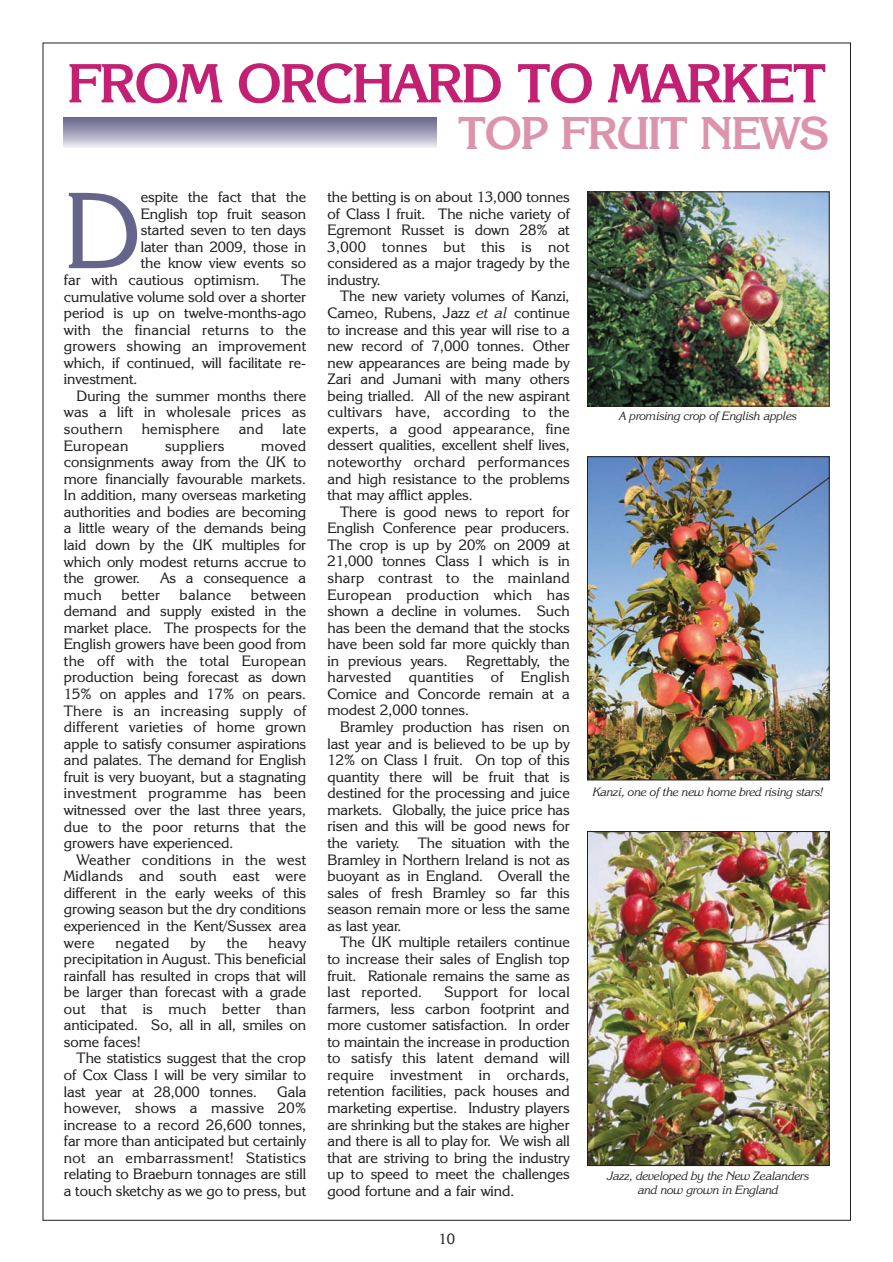
<style>
.page{position:relative;width:893px;height:1262px;background:#fff}
.page>*{position:absolute;margin:0;border:0;box-sizing:border-box;transform-origin:0 0}
.t1{font:107.7px "Korinna IT Cby BT";color:#67648b}
.t2{font:700 54.75px "Korinna IT Cby BT";letter-spacing:-.025em;color:#c31f73}
.t3{font:700 45.75px "Korinna IT Cby BT";letter-spacing:-.025em;color:#dc93ac}
.t4{font:15px/16.5px "Korinna IT Cby BT";color:#231f20;text-align:justify}
.t5{font:15px "Korinna IT Cby BT";letter-spacing:.02em;color:#231f20}
.t6{font:italic 12px/13.5px "Korinna IT Cby BT";letter-spacing:-.015em;color:#231f20;text-align:center}
.s1{font-style:italic}
</style>
<div class="page">
<img style="left:589px;top:193px;width:238px;height:211px">
<div style="left:587px;top:191px;width:242px;height:215px;border:1px solid #231f20"></div>
<img style="left:589px;top:458px;width:238px;height:320px">
<div style="left:587px;top:456px;width:242px;height:324px;border:1px solid #231f20"></div>
<img style="left:589px;top:833px;width:238px;height:331px">
<div style="left:587px;top:831px;width:242px;height:335px;border:1px solid #231f20"></div>
<div style="left:64px;top:117px;width:372px;height:30px;background:linear-gradient(to bottom,#626089,#dfdfe9)"></div>
<h2 class="t2" style="left:68px;top:64px;width:760px">FROM ORCHARD TO MARKET</h2>
<h3 class="t3" style="left:458px;top:117px;width:373px">TOP FRUIT NEWS</h3>
<h1 class="t1" style="left:64px;top:193px;width:79px">D</h1>
<p class="t4" style="left:141px;top:190px;width:167px">espite the fact that the</p>
<p class="t4" style="left:141px;top:207px;width:167px">English top fruit season</p>
<p class="t4" style="left:141px;top:223px;width:167px">started seven to ten days</p>
<p class="t4" style="left:141px;top:240px;width:167px">later than 2009, those in</p>
<p class="t4" style="left:141px;top:256px;width:167px">the know view events so</p>
<p class="t4" style="left:64px;top:273px;width:198px">far with cautious optimism.</p>
<p class="t4" style="left:64px;top:273px;width:244px;text-indent:217px">The cumulative volume sold over a shorter period is up on twelve-months-ago with the financial returns to the growers showing an improvement which, if continued, will facilitate re&shy;investment.</p>
<p class="t4" style="left:64px;top:389px;width:244px;text-indent:13px">During the summer months there was a lift in wholesale prices as southern</p>
<p class="t5" style="left:142px;top:423px;width:79px">hemisphere</p>
<p class="t4" style="left:239px;top:422px;width:26px">and</p>
<p class="t4" style="left:282px;top:422px;width:25px">late</p>
<p class="t4" style="left:64px;top:439px;width:244px;text-indent:197px">moved consignments away from the UK to more financially favourable markets.<br>In addition, many overseas marketing authorities and bodies are becoming a little weary of the demands being laid down by the UK multiples for which only modest returns accrue to the grower.</p>
<p class="t5" style="left:64px;top:440px;width:66px">European</p>
<p class="t5" style="left:165px;top:440px;width:61px">suppliers</p>
<p class="t4" style="left:160px;top:571px;width:147px">As a consequence a</p>
<p class="t4" style="left:64px;top:588px;width:244px;text-indent:187px">between demand and supply existed in the market place. The prospects for the English growers have been good from the off with the total European production being forecast as down 15% on apples and 17% on pears.<br>There is an increasing supply of different varieties of home grown apple to satisfy consumer aspirations and palates. The demand for English fruit is very buoyant, but a stagnating investment programme has been witnessed over the last three years, due to the poor returns that the growers have experienced.</p>
<p class="t4" style="left:64px;top:853px;width:244px;text-indent:13px">Weather conditions in the west Midlands and south east were different in the early weeks of this growing season but the dry conditions experienced in the Kent/Sussex area were</p>
<p class="t4" style="left:64px;top:588px;width:39px">much</p>
<p class="t4" style="left:121px;top:588px;width:40px">better</p>
<p class="t5" style="left:180px;top:589px;width:53px">balance</p>
<p class="t4" style="left:64px;top:935px;width:244px;text-indent:205px">heavy precipitation in August. This beneficial rainfall has resulted in crops that will be larger than forecast with a grade out that is much better than anticipated. So, all in all, smiles on some faces!</p>
<p class="t4" style="left:64px;top:1051px;width:244px;text-indent:13px">The statistics suggest that the crop of Cox Class I will be very similar to last year at 28,000 tonnes.</p>
<p class="t5" style="left:116px;top:937px;width:55px">negated</p>
<p class="t4" style="left:190px;top:935px;width:17px">by</p>
<p class="t4" style="left:227px;top:935px;width:22px">the</p>
<p class="t4" style="left:64px;top:1084px;width:244px;text-indent:213px">Gala however, shows a massive 20% increase to a record 26,600 tonnes, far more than anticipated but certainly not an embarrassment! Statistics relating to Braeburn tonnages are still a touch sketchy as we go to press, but</p>
<p class="t4" style="left:327px;top:190px;width:244px">the betting is on about 13,000 tonnes of Class I fruit. The niche variety of Egremont Russet is down 28% at 3,000 tonnes but this is not considered as a major tragedy by the industry.</p>
<p class="t4" style="left:327px;top:289px;width:244px;text-indent:13px">The new variety volumes of Kanzi, Cameo, Rubens, Jazz <span class="s1">et al</span> continue to increase and this year will rise to a new record of 7,000 tonnes. Other new appearances are being made by Zari and Jumani with many others being trialled. All of the new aspirant cultivars have, according to the experts, a good appearance, fine dessert qualities, excellent shelf lives, noteworthy orchard performances and high resistance to the problems that may afflict apples.</p>
<p class="t4" style="left:327px;top:505px;width:244px;text-indent:13px">There is good news to report for English Conference pear producers.<br>The crop is up by 20% on 2009 at 21,000 tonnes Class I which is in sharp contrast to the mainland European production which has shown a decline in volumes. Such has been the demand that the stocks have been sold far more quickly than in previous years. Regrettably, the harvested quantities of English Comice and Concorde remain at a modest 2,000 tonnes.</p>
<p class="t4" style="left:327px;top:720px;width:244px;text-indent:13px">Bramley production has risen on last year and is believed to be up by 12% on Class I fruit. On top of this quantity there will be fruit that is destined for the processing and juice markets. Globally, the juice price has risen and this will be good news for the variety. The situation with the Bramley in Northern Ireland is not as buoyant as in England. Overall the sales of fresh Bramley so far this season remain more or less the same as last year.</p>
<p class="t4" style="left:327px;top:935px;width:244px;text-indent:13px">The UK multiple retailers continue to increase their sales of English top fruit. Rationale remains the same as last reported.</p>
<p class="t4" style="left:327px;top:985px;width:244px;text-indent:117px">Support for local farmers, less carbon footprint and more customer satisfaction. In order to maintain the increase in production to satisfy this latent demand will require investment in orchards, retention facilities, pack houses and marketing expertise. Industry players are shrinking but the stakes are higher and there is all to play for. We wish all that are striving to bring the industry up to speed to meet the challenges good fortune and a fair wind.</p>
<p class="t4" style="left:438px;top:1232px;width:18px">10</p>
<p class="t6" style="left:619px;top:410px;width:179px">A promising crop of English apples</p>
<p class="t6" style="left:593px;top:786px;width:232px">Kanzi, one of the new home bred rising stars!</p>
<p class="t6" style="left:607px;top:1170px;width:203px">Jazz, developed by the New Zealanders and now grown in England</p>
</div>
